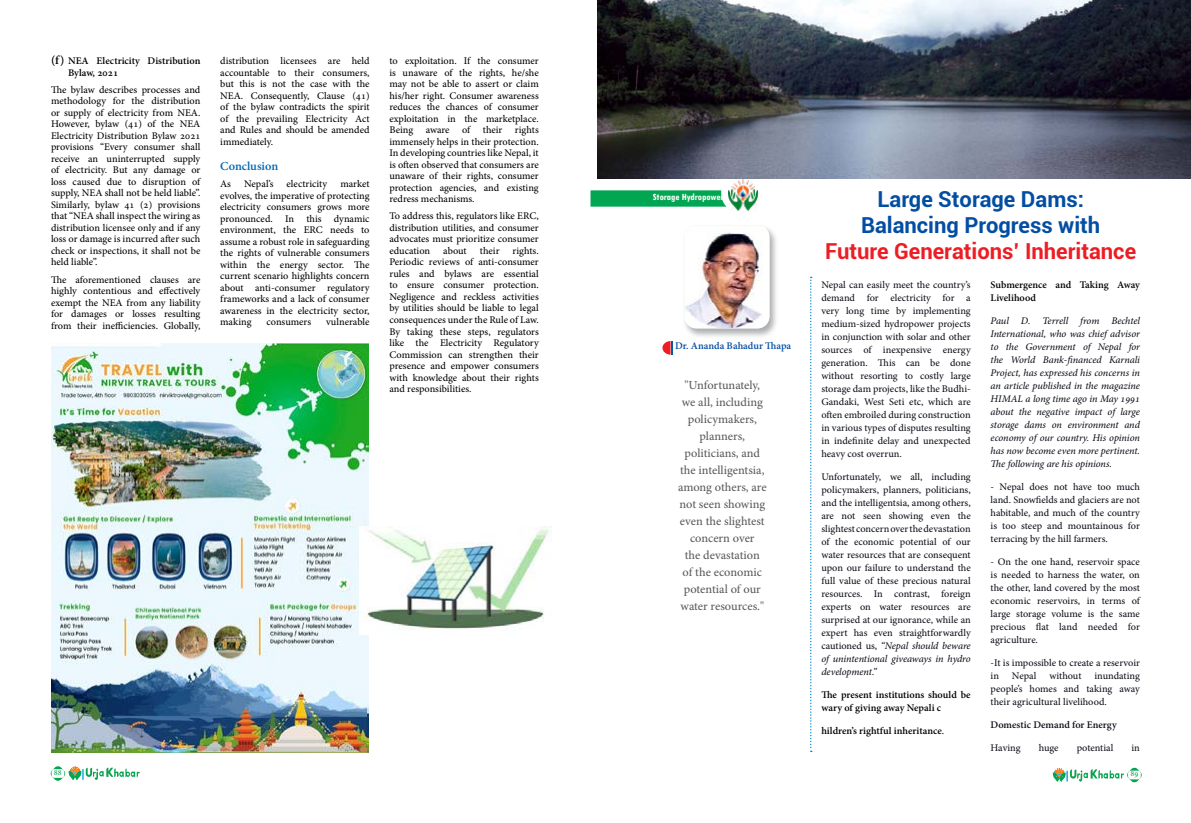
<style>
.page{position:relative;width:1191px;height:823px;background:#fff}
.page>*{position:absolute;margin:0;border:0;box-sizing:border-box;transform-origin:0 0}
.t1{font:700 22px/26.4px "Roboto";color:#034ea2;text-align:center}
.t2{font:700 22px "Roboto";color:#ed1d24}
.t3{font:12px/17px "Adobe Hebrew";letter-spacing:-.005em;color:#58595b;text-align:center}
.t4{font:700 12px "Adobe Hebrew";color:#0066b3}
.t5{font:10px/11.5px "Adobe Hebrew";color:#000;text-align:justify}
.t6{font:10px/13px "Adobe Hebrew";color:#0e101a;text-align:justify}
.t7{font:italic 10px/13px "Adobe Hebrew";letter-spacing:-.01em;color:#0e101a;text-align:justify}
.t8{font:700 10px/13px "Adobe Hebrew";color:#000}
.t9{font:700 10px "Adobe Hebrew";color:#0e101a}
.t10{font:700 10px "Adobe Hebrew";color:#034ea2}
.t11{font:700 condensed 10px "Tw Cen";color:#fff}
.t12{font:8px "Adobe Hebrew";color:#00a651}
.s1{font-size:12px}
.s2{font-style:italic}
.s3{font-weight:400}
</style>
<div class="page">
<svg style="left:1053px;top:767px;width:89px;height:15px"></svg>
<svg style="left:50px;top:766px;width:90px;height:14px"></svg>
<img style="left:51px;top:343px;width:318px;height:408px">
<img style="left:359px;top:526px;width:192px;height:107px">
<div style="left:682px;top:224px;width:96px;height:114px;background:#939598;opacity:.75"></div>
<img style="left:684px;top:225px;width:85px;height:103px">
<svg style="left:662px;top:341px;width:10px;height:13px"></svg>
<svg style="left:810px;top:276px;width:1px;height:475px"></svg>
<img style="left:597px;top:0;width:594px;height:179px">
<svg style="left:590px;top:190px;width:136px;height:16px;background:#0daa5a"></svg>
<img style="left:728px;top:178px;width:29px;height:32px">
<p class="t8" style="left:68px;top:55px;width:134px;line-height:11.5px;text-indent:-17px"><span class="s1">(f)</span> NEA Electricity Distribution<br>Bylaw, 2021</p>
<p class="t5" style="left:51px;top:84px;width:151px">The bylaw describes processes and methodology for the distribution or supply of electricity from NEA.<br>However, bylaw (41) of the NEA Electricity Distribution Bylaw 2021 provisions “Every consumer shall receive an uninterrupted supply of electricity. But any damage or loss caused due to disruption of supply, NEA shall not be held liable”.<br>Similarly, bylaw 41 (2) provisions that “NEA shall inspect the wiring as distribution licensee only and if any loss or damage is incurred after such check or inspections, it shall not be held liable”.</p>
<p class="t5" style="left:51px;top:273px;width:151px">The aforementioned clauses are highly contentious and effectively exempt the NEA from any liability for damages or losses resulting from their inefficiencies. Globally,</p>
<p class="t5" style="left:220px;top:55px;width:151px">distribution licensees are held accountable to their consumers, but this is not the case with the NEA. Consequently, Clause (41) of the bylaw contradicts the spirit of the prevailing Electricity Act and Rules and should be amended immediately.</p>
<p class="t4" style="left:220px;top:158px;width:60px">Conclusion</p>
<p class="t5" style="left:220px;top:178px;width:12px">As</p>
<p class="t5" style="left:244px;top:178px;width:31px">Nepal’s</p>
<p class="t5" style="left:287px;top:178px;width:42px">electricity</p>
<p class="t5" style="left:220px;top:178px;width:151px;text-indent:120px">market evolves, the imperative of protecting electricity consumers grows more pronounced. In this dynamic environment, the ERC needs to assume a robust role in safeguarding the rights of vulnerable consumers within the energy sector. The current scenario highlights concern about anti-consumer regulatory frameworks and a lack of consumer awareness in the electricity sector, making</p>
<p class="t5" style="left:266px;top:316px;width:46px">consumers</p>
<p class="t5" style="left:326px;top:316px;width:45px">vulnerable</p>
<p class="t5" style="left:389px;top:55px;width:151px">to exploitation. If the consumer is unaware of the rights, he/she may not be able to assert or claim his/her right. Consumer awareness reduces the chances of consumer exploitation in the marketplace.<br>Being aware of their rights immensely helps in their protection.<br>In developing countries like Nepal, it is often observed that consumers are unaware of their rights, consumer protection agencies, and existing redress mechanisms.</p>
<p class="t5" style="left:389px;top:210px;width:151px">To address this, regulators like ERC, distribution utilities, and consumer advocates must prioritize consumer education</p>
<p class="t5" style="left:389px;top:245px;width:151px;text-indent:123px">rights.<br>Periodic reviews of anti-consumer rules and bylaws are essential to ensure consumer protection.<br>Negligence and reckless activities by utilities should be liable to legal consequences under the Rule of Law.<br>By taking these steps, regulators like the Electricity Regulatory Commission can strengthen their presence and empower consumers with knowledge about their rights and responsibilities.</p>
<p class="t5" style="left:443px;top:245px;width:25px">about</p>
<p class="t5" style="left:480px;top:245px;width:21px">their</p>
<p class="t11" style="left:652px;top:190px;width:72px">Storage Hydropower</p>
<p class="t10" style="left:675px;top:340px;width:118px">Dr. Ananda Bahadur Thapa</p>
<p class="t3" style="left:678px;top:376px;width:90px">"Unfortunately, we all, including policymakers, planners, politicians, and the intelligentsia, among others, are not seen showing even the slightest concern over<br>the devastation<br>of the economic potential of our water resources."</p>
<h1 class="t1" style="left:861px;top:184px;width:241px">Large Storage Dams:<br>Balancing Progress with</h1>
<h1 class="t2" style="left:825px;top:236px;width:312px">Future Generations’ Inheritance</h1>
<p class="t6" style="left:821px;top:278px;width:151px">Nepal can easily meet the country’s demand for electricity for a very long time by implementing medium-sized hydropower projects in conjunction with solar and other sources of inexpensive energy generation. This can be done without resorting to costly large storage dam projects, like the Budhi-Gandaki, West Seti etc, which are often embroiled during construction in various types of disputes resulting in indefinite delay and unexpected heavy cost overrun.</p>
<p class="t6" style="left:821px;top:470px;width:151px">Unfortunately, we all, including policymakers, planners, politicians, and the intelligentsia, among others, are not seen showing even the slightest concern over the devastation of the economic potential of our water resources that are consequent upon our failure to understand the full value of these precious natural resources. In contrast, foreign experts on water resources are surprised at our ignorance, while an expert has even straightforwardly cautioned us, <span class="s2">“Nepal should beware of unintentional giveaways in hydro development.”</span></p>
<p class="t8" style="left:821px;top:688px;width:151px">The present institutions should be wary of giving away Nepali c</p>
<p class="t8" style="left:821px;top:724px;width:124px">hildren’s rightful inheritance<span class="s3">.</span></p>
<p class="t8" style="left:990px;top:278px;width:151px">Submergence and Taking Away<br>Livelihood</p>
<p class="t7" style="left:990px;top:314px;width:151px">Paul D. Terrell from Bechtel International, who was chief advisor to the Government of Nepal for the World Bank-financed Karnali Project, has expressed his concerns in an article published in the magazine HIMAL a long time ago in May 1991 about the negative impact of large storage dams on environment and economy of our country. His opinion has now become even more pertinent.<br>The following are his opinions.</p>
<p class="t6" style="left:990px;top:480px;width:151px">- Nepal does not have too much land. Snowfields and glaciers are not habitable, and much of the country is too steep and mountainous for terracing by the hill farmers.</p>
<p class="t6" style="left:990px;top:555px;width:151px">- On the one hand, reservoir space is needed to harness the water, on the other, land covered by the most economic reservoirs, in terms of large storage volume is the same precious flat land needed for agriculture.</p>
<p class="t6" style="left:990px;top:656px;width:151px">-It is impossible to create a reservoir in</p>
<p class="t6" style="left:990px;top:669px;width:151px;text-indent:104px">inundating people’s homes and taking away their agricultural livelihood.</p>
<p class="t9" style="left:990px;top:718px;width:128px">Domestic Demand for Energy</p>
<p class="t6" style="left:990px;top:741px;width:31px">Having</p>
<p class="t6" style="left:1038px;top:741px;width:21px">huge</p>
<p class="t6" style="left:1076px;top:741px;width:38px">potential</p>
<p class="t6" style="left:1131px;top:741px;width:10px">in</p>
<p class="t6" style="left:1012px;top:669px;width:26px">Nepal</p>
<p class="t6" style="left:1049px;top:669px;width:34px">without</p>
<p class="t12" style="left:54px;top:766px;width:10px">88</p>
<p class="t12" style="left:1130px;top:768px;width:10px">89</p>
</div>
